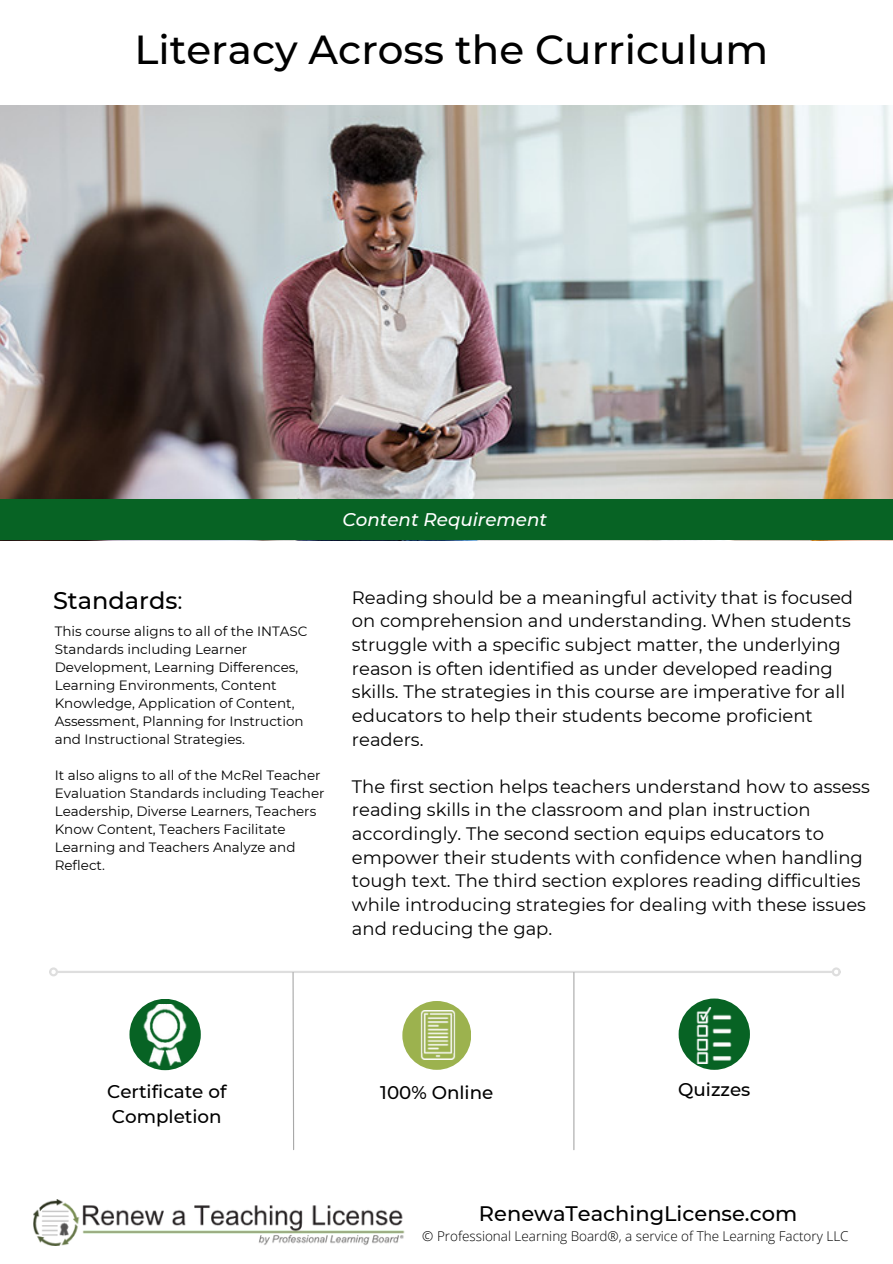
<style>
.page{position:relative;width:893px;height:1264px;background:#fff}
.page>*{position:absolute;margin:0;border:0;box-sizing:border-box;transform-origin:0 0}
.t1{font:500 40.5px "Montserrat";color:#000}
.t2{font:500 24px "Montserrat";color:#000}
.t3{font:500 21px "Montserrat";color:#000}
.t4{font:500 18.3px/24.8px "Montserrat";color:#000}
.t5{font:italic 500 18.3px "Montserrat";color:#fff}
.t6{font:18px/23.5px "Montserrat";color:#000}
.t7{font:13.5px/18px "Montserrat";color:#000}
.t8{font:300 13.5px "Open Sans";color:#000}
.s1{font-weight:400}
</style>
<div class="page">
<img style="left:0;top:105px;width:892px;height:395px">
<svg style="left:292px;top:973px;width:3px;height:177px"></svg>
<hr style="left:573px;top:972px;width:1px;height:177px;background:#a8a8a8">
<div style="left:678px;top:998px;width:71px;height:71px;background:#076324;border-radius:50%"></div>
<div style="left:402px;top:1000px;width:69px;height:69px;background:#9cb24e;border-radius:50%"></div>
<img style="left:420px;top:1010px;width:36px;height:49px">
<img style="left:688px;top:1007px;width:52px;height:56px">
<hr style="left:58px;top:970px;width:773px;height:3px;background:#a8a8a8">
<div style="left:831px;top:967px;width:9px;height:9px;border:2px solid #a8a8a8;border-radius:50%"></div>
<div style="left:49px;top:967px;width:9px;height:9px;border:2px solid #a8a8a8;border-radius:50%"></div>
<img style="left:33px;top:1199px;width:372px;height:46px">
<div style="left:129px;top:998px;width:72px;height:72px;background:#076324;border-radius:50%"></div>
<img style="left:141px;top:1004px;width:49px;height:60px">
<div style="left:0;top:500px;width:892px;height:40px;background:#076324"></div>
<p class="t1" style="left:134px;top:25px;width:635px">Literacy Across the Curriculum</p>
<p class="t5" style="left:342px;top:508px;width:206px">Content Requirement</p>
<p class="t2" style="left:53px;top:586px;width:131px">Standards<span class="s1">:</span></p>
<p class="t7" style="left:55px;top:622px;width:254px">This course aligns to all of the INTASC Standards including Learner Development, Learning Differences, Learning Environments, Content Knowledge, Application of Content, Assessment, Planning for Instruction and Instructional Strategies.</p>
<p class="t7" style="left:55px;top:766px;width:271px">It also aligns to all of the McRel Teacher Evaluation Standards including Teacher Leadership, Diverse Learners, Teachers Know Content, Teachers Facilitate Learning and Teachers Analyze and Reflect.</p>
<p class="t6" style="left:352px;top:585px;width:502px">Reading should be a meaningful activity that is focused on comprehension and understanding. When students struggle with a specific subject matter, the underlying reason is often identified as under developed reading skills. The strategies in this course are imperative for all educators to help their students become proficient readers.</p>
<p class="t6" style="left:352px;top:774px;width:519px">The first section helps teachers understand how to assess reading skills in the classroom and plan instruction accordingly. The second section equips educators to empower their students with confidence when handling tough text. The third section explores reading difficulties while introducing strategies for dealing with these issues and reducing the gap.</p>
<p class="t4" style="left:107px;top:1079px;width:121px">Certificate of<br>Completion</p>
<p class="t4" style="left:380px;top:1079px;width:115px">100% Online</p>
<p class="t4" style="left:678px;top:1076px;width:74px">Quizzes</p>
<p class="t3" style="left:479px;top:1200px;width:320px">RenewaTeachingLicense.com</p>
<p class="t8" style="left:422px;top:1226px;width:428px">© Professional Learning Board®, a service of The Learning Factory LLC</p>
</div>
